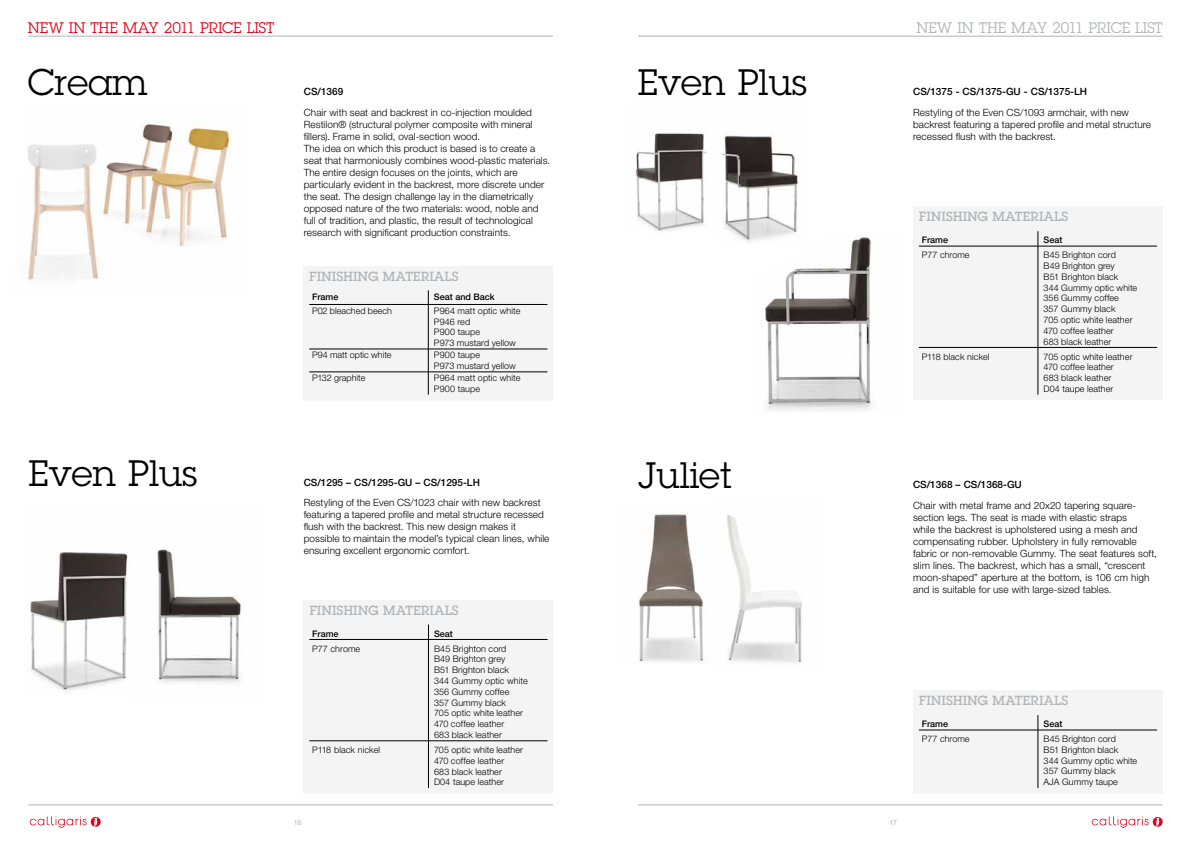
<style>
.page{position:relative;width:1191px;height:842px;background:#fff}
.page>*{position:absolute;margin:0;border:0;box-sizing:border-box;transform-origin:0 0}
.t1{font:36px "Lubalin Graph Std";color:#000}
.t2{font:15px "Lubalin Graph Std";letter-spacing:-.005em;color:#e2001a}
.t3{font:15px "Lubalin Graph Std";letter-spacing:-.005em;color:#b1b3b4}
.t4{font:500 13px "Lubalin Graph Std";color:#b1b3b4}
.t5{font:300 10px/12px "Helvetica Neue LT Std";letter-spacing:.005em;color:#000}
.t6{font:500 10px "Helvetica Neue LT Std";color:#000}
.t7{font:300 9px/10.8px "Helvetica Neue LT Std";letter-spacing:.01em;color:#000}
.t8{font:500 9px "Helvetica Neue LT Std";color:#000}
.t9{font:7px "Helvetica Neue LT Std";color:#b1b3b4}
</style>
<div class="page">
<svg style="left:1091px;top:816px;width:71px;height:12px"></svg>
<svg style="left:30px;top:816px;width:71px;height:12px"></svg>
<hr style="left:638px;top:36px;width:524px;height:1px;background:#b1b3b4">
<hr style="left:28px;top:36px;width:525px;height:1px;background:#b1b3b4">
<hr style="left:638px;top:804px;width:524px;height:1px;background:#b1b3b4">
<hr style="left:28px;top:804px;width:525px;height:1px;background:#b1b3b4">
<img style="left:27px;top:123px;width:205px;height:157px">
<img style="left:635px;top:133px;width:72px;height:99px">
<img style="left:157px;top:549px;width:86px;height:134px">
<img style="left:765px;top:237px;width:106px;height:174px">
<img style="left:721px;top:133px;width:86px;height:111px">
<img style="left:28px;top:552px;width:100px;height:141px">
<img style="left:638px;top:514px;width:66px;height:148px">
<img style="left:727px;top:515px;width:75px;height:149px">
<div style="left:303px;top:266px;width:250px;height:134px;background:#f4f4f5"></div>
<svg style="left:428px;top:290px;width:1px;height:14px"></svg>
<hr style="left:309px;top:304px;width:119px;height:1px;background:#000">
<hr style="left:428px;top:304px;width:119px;height:1px;background:#000">
<hr style="left:428px;top:305px;width:1px;height:44px;background:#000">
<hr style="left:309px;top:349px;width:119px;height:1px;background:#000">
<hr style="left:428px;top:349px;width:119px;height:1px;background:#000">
<hr style="left:309px;top:372px;width:119px;height:1px;background:#000">
<hr style="left:428px;top:372px;width:119px;height:1px;background:#000">
<svg style="left:428px;top:349px;width:1px;height:46px"></svg>
<div style="left:304px;top:600px;width:249px;height:194px;background:#f4f4f5"></div>
<svg style="left:428px;top:624px;width:1px;height:15px"></svg>
<hr style="left:428px;top:639px;width:1px;height:102px;background:#000">
<hr style="left:428px;top:741px;width:1px;height:47px;background:#000">
<hr style="left:309px;top:741px;width:119px;height:1px;background:#000">
<hr style="left:428px;top:741px;width:119px;height:1px;background:#000">
<hr style="left:309px;top:639px;width:119px;height:1px;background:#000">
<hr style="left:428px;top:639px;width:119px;height:1px;background:#000">
<div style="left:913px;top:207px;width:249px;height:193px;background:#f4f4f5"></div>
<svg style="left:1037px;top:231px;width:1px;height:15px"></svg>
<hr style="left:1037px;top:246px;width:1px;height:101px;background:#000">
<hr style="left:1037px;top:348px;width:1px;height:47px;background:#000">
<hr style="left:918px;top:347px;width:120px;height:1px;background:#000">
<hr style="left:1038px;top:347px;width:119px;height:1px;background:#000">
<hr style="left:918px;top:246px;width:120px;height:1px;background:#000">
<hr style="left:1038px;top:246px;width:119px;height:1px;background:#000">
<div style="left:913px;top:690px;width:249px;height:104px;background:#f4f4f5"></div>
<svg style="left:1037px;top:715px;width:1px;height:15px"></svg>
<hr style="left:1037px;top:730px;width:1px;height:58px;background:#000">
<hr style="left:918px;top:730px;width:120px;height:1px;background:#000">
<hr style="left:1038px;top:730px;width:119px;height:1px;background:#000">
<h2 class="t2" style="left:28px;top:19px;width:248px">NEW IN THE MAY 2011 PRICE LIST</h2>
<h1 class="t1" style="left:28px;top:60px;width:121px">Cream</h1>
<p class="t6" style="left:304px;top:86px;width:41px">CS/1369</p>
<h1 class="t1" style="left:638px;top:60px;width:170px">Even Plus</h1>
<h2 class="t3" style="left:916px;top:19px;width:248px">NEW IN THE MAY 2011 PRICE LIST</h2>
<p class="t6" style="left:913px;top:86px;width:175px">CS/1375 - CS/1375-GU - CS/1375-LH</p>
<p class="t5" style="left:304px;top:107px;width:248px">Chair with seat and backrest in co-injection moulded Restilon® (structural polymer composite with mineral fillers). Frame in solid, oval-section wood.<br>The idea on which this product is based is to create a seat that harmoniously combines wood-plastic materials.<br>The entire design focuses on the joints, which are particularly evident in the backrest, more discrete under the seat. The design challenge lay in the diametrically opposed nature of the two materials: wood, noble and full of tradition, and plastic, the result of technological research with significant production constraints.</p>
<p class="t5" style="left:913px;top:107px;width:239px">Restyling of the Even CS/1093 armchair, with new backrest featuring a tapered profile and metal structure recessed flush with the backrest.</p>
<h3 class="t4" style="left:918px;top:209px;width:151px">FINISHING MATERIALS</h3>
<p class="t8" style="left:921px;top:235px;width:28px">Frame</p>
<p class="t8" style="left:1043px;top:235px;width:20px">Seat</p>
<p class="t7" style="left:921px;top:249px;width:49px">P77 chrome</p>
<p class="t7" style="left:1043px;top:249px;width:95px">B45 Brighton cord<br>B49 Brighton grey<br>B51 Brighton black<br>344 Gummy optic white<br>356 Gummy coffee<br>357 Gummy black<br>705 optic white leather<br>470 coffee leather<br>683 black leather</p>
<p class="t7" style="left:921px;top:351px;width:69px">P118 black nickel</p>
<p class="t7" style="left:1043px;top:351px;width:90px">705 optic white leather<br>470 coffee leather<br>683 black leather<br>D04 taupe leather</p>
<h3 class="t4" style="left:309px;top:268px;width:151px">FINISHING MATERIALS</h3>
<p class="t8" style="left:312px;top:291px;width:28px">Frame</p>
<p class="t8" style="left:434px;top:291px;width:62px">Seat and Back</p>
<p class="t7" style="left:312px;top:305px;width:82px">P02 bleached beech</p>
<p class="t7" style="left:434px;top:305px;width:88px">P964 matt optic white<br>P946 red<br>P900 taupe<br>P973 mustard yellow</p>
<p class="t7" style="left:312px;top:349px;width:81px">P94 matt optic white</p>
<p class="t7" style="left:434px;top:349px;width:83px">P900 taupe<br>P973 mustard yellow</p>
<p class="t7" style="left:312px;top:372px;width:55px">P132 graphite</p>
<p class="t7" style="left:434px;top:372px;width:88px">P964 matt optic white<br>P900 taupe</p>
<h1 class="t1" style="left:29px;top:450px;width:170px">Even Plus</h1>
<p class="t6" style="left:304px;top:476px;width:178px">CS/1295 – CS/1295-GU – CS/1295-LH</p>
<h1 class="t1" style="left:638px;top:453px;width:95px">Juliet</h1>
<p class="t6" style="left:913px;top:479px;width:110px">CS/1368 – CS/1368-GU</p>
<p class="t5" style="left:304px;top:497px;width:247px">Restyling of the Even CS/1023 chair with new backrest featuring a tapered profile and metal structure recessed flush with the backrest. This new design makes it possible to maintain the model’s typical clean lines, while ensuring excellent ergonomic comfort.</p>
<p class="t5" style="left:913px;top:499px;width:245px">Chair with metal frame and 20x20 tapering square&shy;section legs. The seat is made with elastic straps<br>while the backrest is upholstered using a mesh and compensating rubber. Upholstery in fully removable fabric or non-removable Gummy. The seat features soft, slim lines. The backrest, which has a small, “crescent moon-shaped” aperture at the bottom, is 106 cm high and is suitable for use with large-sized tables.</p>
<h3 class="t4" style="left:309px;top:602px;width:151px">FINISHING MATERIALS</h3>
<p class="t8" style="left:312px;top:628px;width:28px">Frame</p>
<p class="t8" style="left:434px;top:628px;width:20px">Seat</p>
<p class="t7" style="left:312px;top:643px;width:49px">P77 chrome</p>
<p class="t7" style="left:434px;top:643px;width:95px">B45 Brighton cord<br>B49 Brighton grey<br>B51 Brighton black<br>344 Gummy optic white<br>356 Gummy coffee<br>357 Gummy black<br>705 optic white leather<br>470 coffee leather<br>683 black leather</p>
<p class="t7" style="left:312px;top:744px;width:69px">P118 black nickel</p>
<p class="t7" style="left:434px;top:744px;width:90px">705 optic white leather<br>470 coffee leather<br>683 black leather<br>D04 taupe leather</p>
<p class="t9" style="left:294px;top:818px;width:9px">16</p>
<p class="t9" style="left:889px;top:818px;width:9px">17</p>
<h3 class="t4" style="left:918px;top:693px;width:151px">FINISHING MATERIALS</h3>
<p class="t8" style="left:921px;top:718px;width:28px">Frame</p>
<p class="t8" style="left:1043px;top:718px;width:20px">Seat</p>
<p class="t7" style="left:921px;top:733px;width:49px">P77 chrome</p>
<p class="t7" style="left:1043px;top:733px;width:95px">B45 Brighton cord<br>B51 Brighton black<br>344 Gummy optic white<br>357 Gummy black<br>AJA Gummy taupe</p>
</div>
